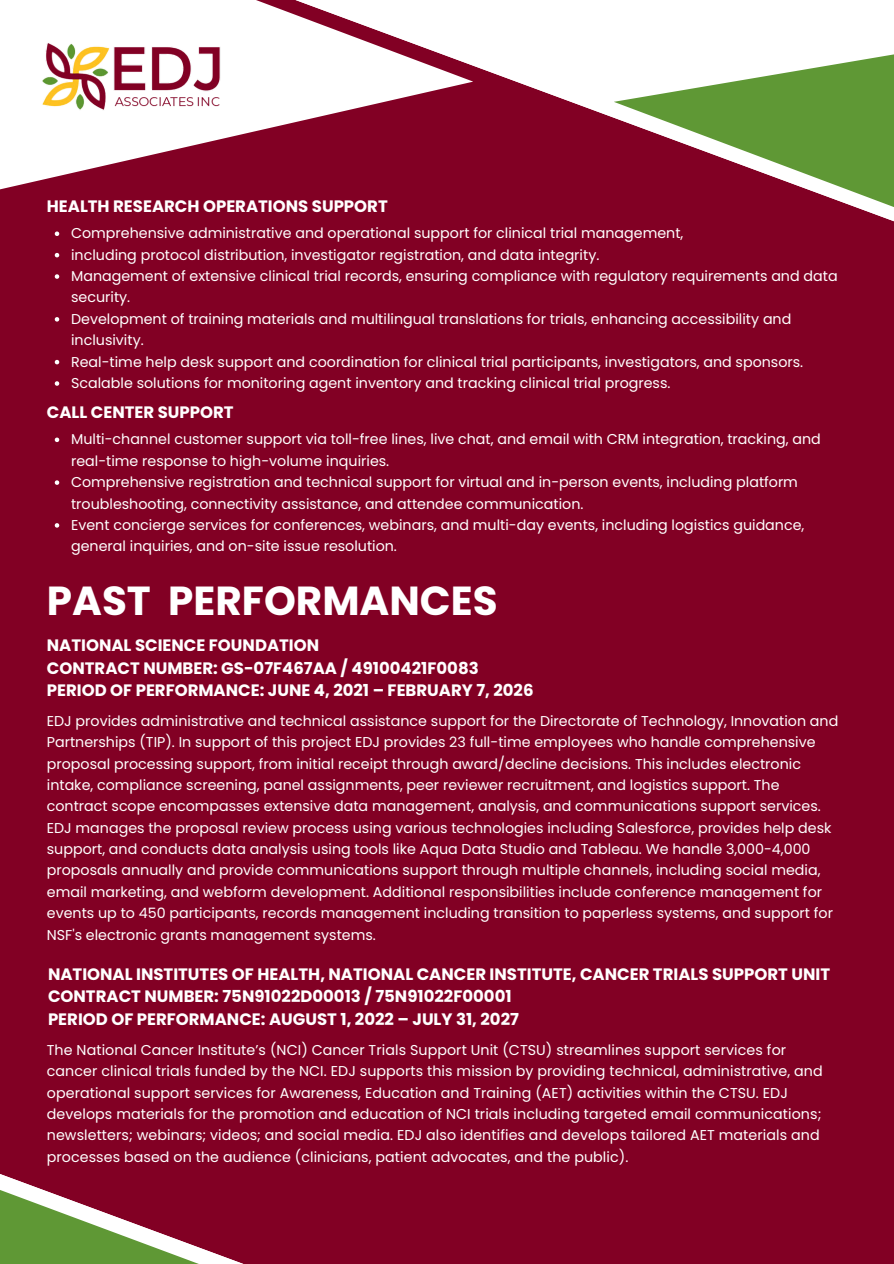
<style>
.page{position:relative;width:894px;height:1264px;background:#fff}
.page>*{position:absolute;margin:0;border:0;box-sizing:border-box;transform-origin:0 0}
.t1{font:700 40.5px "Poppins";color:#fff}
.t2{font:700 16.5px/22.5px "Poppins";color:#fff}
.t3{font:14.25px/21.5px "Poppins";color:#fff}
</style>
<div class="page">
<div style="left:0;top:66px;width:893px;height:1197px;background:#820024"></div>
<svg style="left:0;top:0;width:473px;height:212px"></svg>
<img style="left:34px;top:28px;width:207px;height:95px">
<svg style="left:613px;top:54px;width:280px;height:205px"></svg>
<svg style="left:0;top:1178px;width:390px;height:85px;background:#873c3f"></svg>
<svg style="left:55px;top:231px;width:4px;height:5px"></svg>
<svg style="left:55px;top:253px;width:4px;height:4px"></svg>
<svg style="left:55px;top:274px;width:4px;height:5px"></svg>
<svg style="left:55px;top:317px;width:4px;height:4px"></svg>
<svg style="left:55px;top:360px;width:4px;height:4px"></svg>
<svg style="left:55px;top:381px;width:4px;height:5px"></svg>
<svg style="left:55px;top:437px;width:4px;height:5px"></svg>
<svg style="left:55px;top:480px;width:4px;height:5px"></svg>
<svg style="left:55px;top:523px;width:4px;height:4px"></svg>
<p class="t2" style="left:47px;top:195px;width:342px">HEALTH RESEARCH OPERATIONS SUPPORT</p>
<p class="t3" style="left:71px;top:222px;width:767px">Comprehensive administrative and operational support for clinical trial management,<br>including protocol distribution, investigator registration, and data integrity.<br>Management of extensive clinical trial records, ensuring compliance with regulatory requirements and data security.<br>Development of training materials and multilingual translations for trials, enhancing accessibility and inclusivity.<br>Real-time help desk support and coordination for clinical trial participants, investigators, and sponsors.<br>Scalable solutions for monitoring agent inventory and tracking clinical trial progress.</p>
<p class="t2" style="left:47px;top:401px;width:188px">CALL CENTER SUPPORT</p>
<p class="t3" style="left:71px;top:428px;width:751px">Multi-channel customer support via toll-free lines, live chat, and email with CRM integration, tracking, and real-time response to high-volume inquiries.<br>Comprehensive registration and technical support for virtual and in-person events, including platform troubleshooting, connectivity assistance, and attendee communication.<br>Event concierge services for conferences, webinars, and multi-day events, including logistics guidance, general inquiries, and on-site issue resolution.</p>
<h1 class="t1" style="left:47px;top:572px;width:452px">PAST PERFORMANCES</h1>
<p class="t2" style="left:47px;top:634px;width:488px">NATIONAL SCIENCE FOUNDATION<br>CONTRACT NUMBER: GS-07F467AA / 49100421F0083<br>PERIOD OF PERFORMANCE: JUNE 4, 2021 – FEBRUARY 7, 2026</p>
<p class="t3" style="left:47px;top:710px;width:792px">EDJ provides administrative and technical assistance support for the Directorate of Technology, Innovation and Partnerships (TIP). In support of this project EDJ provides 23 full-time employees who handle comprehensive proposal processing support, from initial receipt through award/decline decisions. This includes electronic intake, compliance screening, panel assignments, peer reviewer recruitment, and logistics support. The contract scope encompasses extensive data management, analysis, and communications support services.<br>EDJ manages the proposal review process using various technologies including Salesforce, provides help desk support, and conducts data analysis using tools like Aqua Data Studio and Tableau. We handle 3,000-4,000 proposals annually and provide communications support through multiple channels, including social media, email marketing, and webform development. Additional responsibilities include conference management for events up to 450 participants, records management including transition to paperless systems, and support for NSF's electronic grants management systems.</p>
<p class="t2" style="left:48px;top:962px;width:783px">NATIONAL INSTITUTES OF HEALTH, NATIONAL CANCER INSTITUTE, CANCER TRIALS SUPPORT UNIT<br>CONTRACT NUMBER: 75N91022D00013 / 75N91022F00001<br>PERIOD OF PERFORMANCE: AUGUST 1, 2022 – JULY 31, 2027</p>
<p class="t3" style="left:47px;top:1039px;width:777px">The National Cancer Institute’s (NCI) Cancer Trials Support Unit (CTSU) streamlines support services for cancer clinical trials funded by the NCI. EDJ supports this mission by providing technical, administrative, and operational support services for Awareness, Education and Training (AET) activities within the CTSU. EDJ develops materials for the promotion and education of NCI trials including targeted email communications; newsletters; webinars; videos; and social media. EDJ also identifies and develops tailored AET materials and processes based on the audience (clinicians, patient advocates, and the public).</p>
</div>
